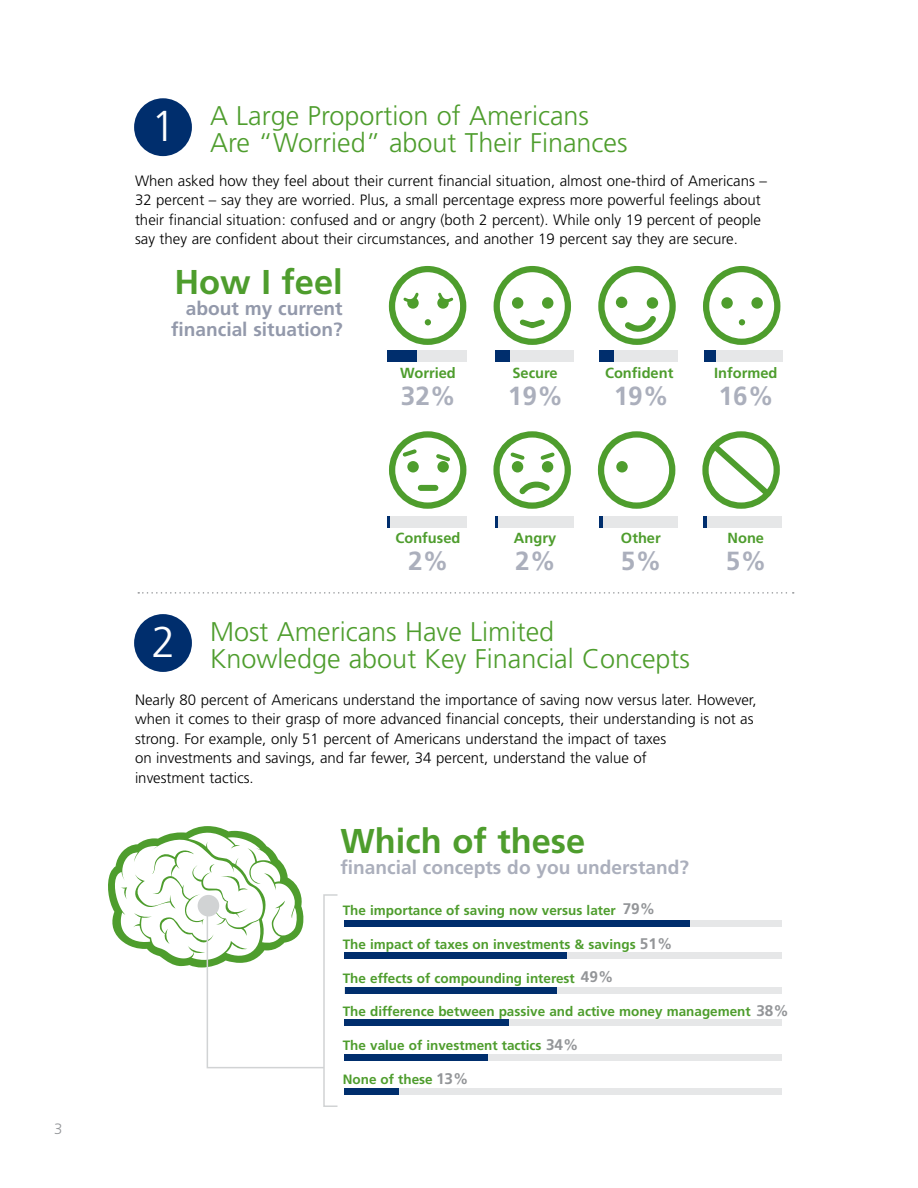
<style>
.page{position:relative;width:918px;height:1188px;background:#fff}
.page>*{position:absolute;margin:0;border:0;box-sizing:border-box;transform-origin:0 0}
.t1{font:300 43.2px "Frutiger";color:#fff}
.t2{font:700 34.5px "Frutiger";color:#4e9d2d}
.t3{font:300 27px/27px "Frutiger";color:#4e9d2d}
.t4{font:700 26.25px "Frutiger";color:#abafbc}
.t5{font:700 19.2px/21px "Frutiger";color:#9399ab;text-align:right}
.t6{font:700 19.2px "Frutiger";color:#abafbc}
.t7{font:700 15.45px "Frutiger";color:#939598}
.t8{font:300 15px/19.5px "Frutiger";color:#000}
.t9{font:300 15px "Frutiger";color:#939598}
.t10{font:700 14.7px "Frutiger";color:#4e9d2d}
.t11{font:700 13.5px "Frutiger";color:#4e9d2d}
</style>
<div class="page">
<div style="left:134px;top:98px;width:58px;height:58px;background:#002e6d;border-radius:50%"></div>
<div style="left:134px;top:614px;width:58px;height:58px;background:#002e6d;border-radius:50%"></div>
<svg style="left:138px;top:592px;width:656px;height:2px"></svg>
<div style="left:389px;top:431px;width:77px;height:78px;border:6px solid #4e9d2d;border-radius:50%"></div>
<div style="left:407px;top:461px;width:12px;height:12px;background:#4e9d2d;border-radius:50%"></div>
<div style="left:437px;top:461px;width:12px;height:12px;background:#4e9d2d;border-radius:50%"></div>
<svg style="left:436px;top:454px;width:14px;height:10px"></svg>
<svg style="left:400px;top:446px;width:17px;height:11px"></svg>
<div style="left:421px;top:485px;width:14px;height:6px;background:#4e9d2d"></div>
<div style="left:493px;top:431px;width:78px;height:78px;border:6px solid #4e9d2d;border-radius:50%"></div>
<svg style="left:519px;top:481px;width:34px;height:16px"></svg>
<div style="left:512px;top:461px;width:11px;height:12px;background:#4e9d2d;border-radius:50%"></div>
<div style="left:542px;top:461px;width:11px;height:12px;background:#4e9d2d;border-radius:50%"></div>
<svg style="left:510px;top:452px;width:15px;height:11px"></svg>
<svg style="left:540px;top:449px;width:18px;height:14px"></svg>
<div style="left:598px;top:431px;width:77px;height:78px;border:6px solid #4e9d2d;border-radius:50%"></div>
<div style="left:616px;top:461px;width:12px;height:12px;background:#4e9d2d;border-radius:50%"></div>
<div style="left:702px;top:431px;width:78px;height:78px;border:6px solid #4e9d2d;border-radius:50%"></div>
<svg style="left:706px;top:438px;width:70px;height:64px"></svg>
<div style="left:388px;top:516px;width:78px;height:11px;background:#e6e7e8"></div>
<div style="left:495px;top:516px;width:79px;height:11px;background:#e6e7e8"></div>
<div style="left:599px;top:516px;width:79px;height:11px;background:#e6e7e8"></div>
<div style="left:704px;top:516px;width:78px;height:11px;background:#e6e7e8"></div>
<div style="left:389px;top:266px;width:77px;height:79px;border:6px solid #4e9d2d;border-radius:50%"></div>
<div style="left:407px;top:297px;width:12px;height:12px;background:#4e9d2d;border-radius:50%"></div>
<svg style="left:425px;top:319px;width:6px;height:6px"></svg>
<div style="left:437px;top:297px;width:12px;height:12px;background:#4e9d2d;border-radius:50%"></div>
<svg style="left:403px;top:292px;width:16px;height:10px"></svg>
<svg style="left:437px;top:292px;width:17px;height:10px"></svg>
<div style="left:388px;top:351px;width:78px;height:11px;background:#e6e7e8"></div>
<div style="left:388px;top:351px;width:29px;height:11px;background:#002e6d"></div>
<svg style="left:388px;top:516px;width:2px;height:11px"></svg>
<svg style="left:495px;top:516px;width:2px;height:11px"></svg>
<div style="left:494px;top:266px;width:77px;height:79px;border:6px solid #4e9d2d;border-radius:50%"></div>
<svg style="left:519px;top:319px;width:26px;height:10px"></svg>
<div style="left:512px;top:297px;width:11px;height:12px;background:#4e9d2d;border-radius:50%"></div>
<div style="left:542px;top:297px;width:11px;height:12px;background:#4e9d2d;border-radius:50%"></div>
<div style="left:496px;top:351px;width:78px;height:11px;background:#e6e7e8"></div>
<div style="left:599px;top:351px;width:79px;height:11px;background:#e6e7e8"></div>
<div style="left:496px;top:351px;width:14px;height:11px;background:#002e6d"></div>
<div style="left:599px;top:351px;width:15px;height:11px;background:#002e6d"></div>
<div style="left:598px;top:266px;width:78px;height:79px;border:6px solid #4e9d2d;border-radius:50%"></div>
<svg style="left:625px;top:316px;width:34px;height:16px"></svg>
<div style="left:616px;top:297px;width:11px;height:11px;background:#4e9d2d;border-radius:50%"></div>
<div style="left:647px;top:297px;width:11px;height:12px;background:#4e9d2d;border-radius:50%"></div>
<hr style="left:599px;top:516px;width:4px;height:11px;background:#002e6d">
<svg style="left:704px;top:516px;width:3px;height:11px"></svg>
<div style="left:703px;top:266px;width:77px;height:79px;border:6px solid #4e9d2d;border-radius:50%"></div>
<div style="left:721px;top:297px;width:12px;height:12px;background:#4e9d2d;border-radius:50%"></div>
<svg style="left:739px;top:319px;width:6px;height:6px"></svg>
<div style="left:751px;top:297px;width:12px;height:12px;background:#4e9d2d;border-radius:50%"></div>
<div style="left:704px;top:351px;width:79px;height:11px;background:#e6e7e8"></div>
<div style="left:704px;top:351px;width:12px;height:11px;background:#002e6d"></div>
<div style="left:345px;top:920px;width:437px;height:7px;background:#e6e7e8"></div>
<div style="left:345px;top:952px;width:437px;height:6px;background:#e6e7e8"></div>
<div style="left:345px;top:987px;width:437px;height:6px;background:#e6e7e8"></div>
<div style="left:345px;top:1020px;width:437px;height:6px;background:#e6e7e8"></div>
<div style="left:345px;top:1055px;width:437px;height:6px;background:#e6e7e8"></div>
<div style="left:345px;top:1089px;width:437px;height:6px;background:#e6e7e8"></div>
<div style="left:345px;top:920px;width:345px;height:7px;background:#002e6d"></div>
<div style="left:345px;top:952px;width:222px;height:6px;background:#002e6d"></div>
<div style="left:345px;top:987px;width:212px;height:6px;background:#002e6d"></div>
<div style="left:345px;top:1020px;width:164px;height:6px;background:#002e6d"></div>
<div style="left:345px;top:1055px;width:143px;height:6px;background:#002e6d"></div>
<div style="left:345px;top:1089px;width:54px;height:6px;background:#002e6d"></div>
<svg style="left:108px;top:826px;width:230px;height:281px"></svg>
<div style="left:198px;top:895px;width:21px;height:21px;background:#d1d3d4;border-radius:50%"></div>
<p class="t9" style="left:54px;top:1120px;width:10px">3</p>
<h1 class="t1" style="left:152px;top:102px;width:26px">1</h1>
<h3 class="t3" style="left:210px;top:103px;width:419px">A Large Proportion of Americans<br>Are “Worried” about Their Finances</h3>
<p class="t8" style="left:135px;top:171px;width:634px">When asked how they feel about their current financial situation, almost one-third of Americans – 32 percent – say they are worried. Plus, a small percentage express more powerful feelings about their financial situation: confused and or angry (both 2 percent). While only 19 percent of people say they are confident about their circumstances, and another 19 percent say they are secure.</p>
<h2 class="t2" style="left:174px;top:262px;width:170px">How I feel</h2>
<p class="t5" style="left:171px;top:297px;width:173px">about my current financial situation?</p>
<p class="t10" style="left:400px;top:364px;width:57px">Worried</p>
<h3 class="t4" style="left:401px;top:380px;width:57px">32%</h3>
<p class="t10" style="left:512px;top:364px;width:47px">Secure</p>
<h3 class="t4" style="left:508px;top:380px;width:57px">19%</h3>
<p class="t10" style="left:605px;top:364px;width:70px">Confident</p>
<h3 class="t4" style="left:614px;top:380px;width:57px">19%</h3>
<p class="t10" style="left:714px;top:364px;width:65px">Informed</p>
<h3 class="t4" style="left:719px;top:380px;width:57px">16%</h3>
<h1 class="t1" style="left:152px;top:617px;width:26px">2</h1>
<p class="t10" style="left:395px;top:529px;width:66px">Confused</p>
<p class="t10" style="left:514px;top:529px;width:44px">Angry</p>
<p class="t10" style="left:621px;top:529px;width:41px">Other</p>
<p class="t10" style="left:728px;top:529px;width:38px">None</p>
<h3 class="t4" style="left:408px;top:545px;width:42px">2%</h3>
<h3 class="t4" style="left:515px;top:545px;width:42px">2%</h3>
<h3 class="t4" style="left:621px;top:545px;width:42px">5%</h3>
<h3 class="t4" style="left:726px;top:545px;width:42px">5%</h3>
<h3 class="t3" style="left:210px;top:618px;width:482px">Most Americans Have Limited<br>Knowledge about Key Financial Concepts</h3>
<p class="t8" style="left:135px;top:690px;width:623px">Nearly 80 percent of Americans understand the importance of saving now versus later. However, when it comes to their grasp of more advanced financial concepts, their understanding is not as strong. For example, only 51 percent of Americans understand the impact of taxes<br>on investments and savings, and far fewer, 34 percent, understand the value of<br>investment tactics.</p>
<h2 class="t2" style="left:340px;top:821px;width:246px">Which of these</h2>
<p class="t6" style="left:340px;top:856px;width:350px">financial concepts do you understand?</p>
<p class="t7" style="left:623px;top:899px;width:34px">79%</p>
<p class="t7" style="left:640px;top:934px;width:34px">51%</p>
<p class="t11" style="left:343px;top:902px;width:275px">The importance of saving now versus later</p>
<p class="t11" style="left:343px;top:936px;width:294px">The impact of taxes on investments &amp; savings</p>
<p class="t11" style="left:343px;top:970px;width:234px">The effects of compounding interest</p>
<p class="t11" style="left:343px;top:1004px;width:410px">The difference between passive and active money management</p>
<p class="t11" style="left:343px;top:1038px;width:200px">The value of investment tactics</p>
<p class="t11" style="left:343px;top:1072px;width:92px">None of these</p>
<p class="t7" style="left:581px;top:968px;width:34px">49%</p>
<p class="t7" style="left:756px;top:1002px;width:34px">38%</p>
<p class="t7" style="left:546px;top:1035px;width:34px">34%</p>
<p class="t7" style="left:436px;top:1069px;width:34px">13%</p>
</div>
